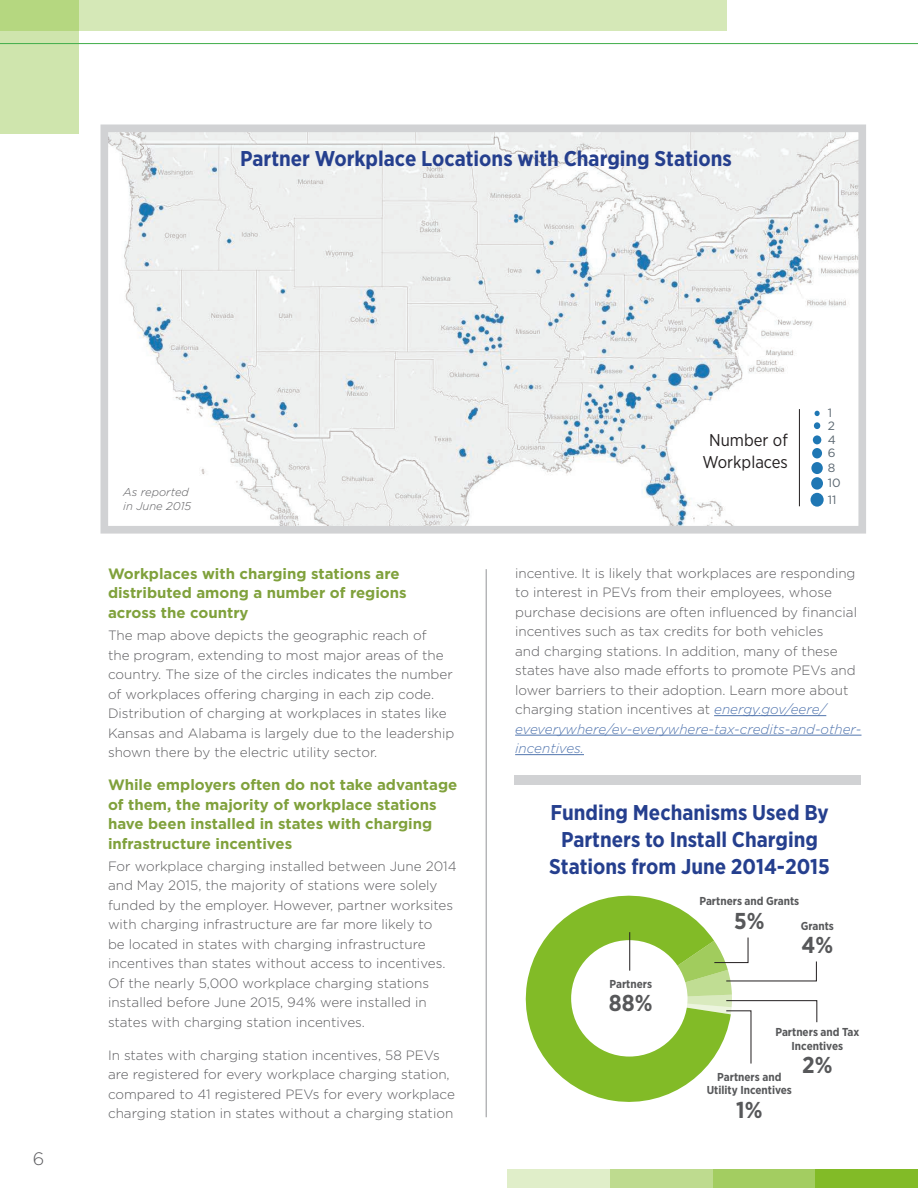
<style>
.page{position:relative;width:918px;height:1188px;background:#fff}
.page>*{position:absolute;margin:0;border:0;box-sizing:border-box;transform-origin:0 0}
.t1{font:700 22.95px "Gotham Narrow";color:#57585a}
.quote{font:700 21.3px/27px "Gotham Narrow";color:#253f8e;text-align:center}
.t2{font:300 18px "Gotham";color:#5c5c5f}
.t3{font:17.1px/22px "Gotham Narrow";color:#231f20;text-align:center}
.t4{font:700 15px/19.5px "Gotham";color:#80a13c}
.body_text{font:300 13.5px/19.5px "Gotham";color:#5c5c5f}
.t5{font:12px "Gotham";color:#5a6670}
.t6{font:700 11.55px/13.8px "Gotham Narrow";color:#57585a;text-align:center}
.t7{font:italic 300 11.25px/13.5px "Gotham";color:#5c5c5f}
.s1{font-style:italic;color:#5175ae}
</style>
<div class="page">
<div style="left:0;top:0;width:79px;height:134px;background:#cfe5ad"></div>
<svg style="left:0;top:0;width:727px;height:30px;background:#d1e6b1"></svg>
<hr style="left:0;top:43px;width:918px;height:1px;background:#40ae49">
<div style="left:610px;top:1169px;width:103px;height:19px;background:#bedb8f"></div>
<div style="left:507px;top:1169px;width:103px;height:19px;background:#e0eec9"></div>
<div style="left:713px;top:1169px;width:102px;height:19px;background:#a3cd61"></div>
<div style="left:815px;top:1169px;width:103px;height:19px;background:#82bb27"></div>
<hr style="left:714px;top:715px;width:112px;height:1px;background:#5175ae">
<hr style="left:515px;top:735px;width:347px;height:1px;background:#5175ae">
<hr style="left:515px;top:754px;width:69px;height:1px;background:#5175ae">
<img style="left:109px;top:133px;width:748px;height:392px">
<div style="left:100px;top:124px;width:766px;height:410px;border:8px solid #d1d2d4"></div>
<hr style="left:486px;top:569px;width:1px;height:548px;background:#939598">
<svg style="left:525px;top:895px;width:187px;height:207px;fill:#82bb27"></svg>
<div style="left:571px;top:940px;width:117px;height:117px;background:#fff;border-radius:50%"></div>
<svg style="left:629px;top:937px;width:188px;height:127px"></svg>
<hr style="left:629px;top:932px;width:1px;height:39px;background:#231f20">
<div style="left:514px;top:775px;width:347px;height:9px;background:#d1d2d4"></div>
<svg style="left:815px;top:411px;width:5px;height:5px"></svg>
<div style="left:814px;top:422px;width:6px;height:7px;background:#1f77b4;border-radius:50%"></div>
<div style="left:813px;top:435px;width:8px;height:9px;background:#1f77b4;border-radius:50%"></div>
<div style="left:812px;top:448px;width:10px;height:10px;background:#1f77b4;border-radius:50%"></div>
<div style="left:811px;top:462px;width:12px;height:12px;background:#1f77b4;border-radius:50%"></div>
<div style="left:811px;top:493px;width:13px;height:14px;background:#1f77b4;border-radius:50%"></div>
<div style="left:811px;top:477px;width:12px;height:13px;background:#1f77b4;border-radius:50%"></div>
<hr style="left:799px;top:409px;width:1px;height:97px;background:#231f20">
<p class="quote" style="left:240px;top:145px;width:493px">Partner Workplace Locations with Charging Stations</p>
<h3 class="t2" style="left:33px;top:1147px;width:13px">6</h3>
<p class="t7" style="left:123px;top:485px;width:69px">As reported in June 2015</p>
<h3 class="t4" style="left:108px;top:564px;width:300px">Workplaces with charging stations are distributed among a number of regions across the country</h3>
<p class="body_text" style="left:108px;top:625px;width:348px">The map above depicts the geographic reach of<br>the program, extending to most major areas of the country. The size of the circles indicates the number of workplaces offering charging in each zip code.<br>Distribution of charging at workplaces in states like Kansas and Alabama is largely due to the leadership shown there by the electric utility sector.</p>
<h3 class="t4" style="left:108px;top:775px;width:351px">While employers often do not take advantage of them, the majority of workplace stations have been installed in states with charging infrastructure incentives</h3>
<p class="body_text" style="left:108px;top:856px;width:350px">For workplace charging installed between June 2014 and May 2015, the majority of stations were solely funded by the employer. However, partner worksites with charging infrastructure are far more likely to<br>be located in states with charging infrastructure incentives than states without access to incentives.<br>Of the nearly 5,000 workplace charging stations installed before June 2015, 94% were installed in states with charging station incentives.</p>
<p class="body_text" style="left:108px;top:1045px;width:349px">In states with charging station incentives, 58 PEVs are registered for every workplace charging station, compared to 41 registered PEVs for every workplace charging station in states without a charging station</p>
<p class="t3" style="left:702px;top:429px;width:87px">Number of<br>Workplaces</p>
<p class="t5" style="left:828px;top:405px;width:6px">1</p>
<p class="t5" style="left:828px;top:418px;width:9px">2</p>
<p class="t5" style="left:828px;top:432px;width:10px">4</p>
<p class="t5" style="left:828px;top:445px;width:9px">6</p>
<p class="t5" style="left:828px;top:460px;width:9px">8</p>
<p class="t5" style="left:828px;top:475px;width:14px">10</p>
<p class="t5" style="left:828px;top:492px;width:10px">11</p>
<p class="body_text" style="left:515px;top:563px;width:348px">incentive. It is likely that workplaces are responding to interest in PEVs from their employees, whose purchase decisions are often influenced by financial incentives such as tax credits for both vehicles<br>and charging stations. In addition, many of these states have also made efforts to promote PEVs and lower barriers to their adoption. Learn more about charging station incentives at <span class="s1">energy.gov/eere/ eveverywhere/ev-everywhere-tax-credits-and-other&shy;incentives.</span></p>
<p class="quote" style="left:549px;top:799px;width:282px">Funding Mechanisms Used By<br>Partners to Install Charging<br>Stations from June 2014-2015</p>
<p class="t6" style="left:610px;top:977px;width:44px">Partners</p>
<p class="t1" style="left:609px;top:988px;width:45px">88%</p>
<p class="t6" style="left:699px;top:894px;width:101px">Partners and Grants</p>
<p class="t1" style="left:734px;top:906px;width:32px">5%</p>
<p class="t6" style="left:801px;top:919px;width:35px">Grants</p>
<p class="t1" style="left:802px;top:931px;width:33px">4%</p>
<p class="t6" style="left:775px;top:1025px;width:85px">Partners and Tax<br>Incentives</p>
<p class="t6" style="left:707px;top:1070px;width:127px;text-align:left;text-indent:11px">Partners and <sup>2%<br></sup>Utility Incentives</p>
<p class="t1" style="left:736px;top:1095px;width:28px">1%</p>
</div>
